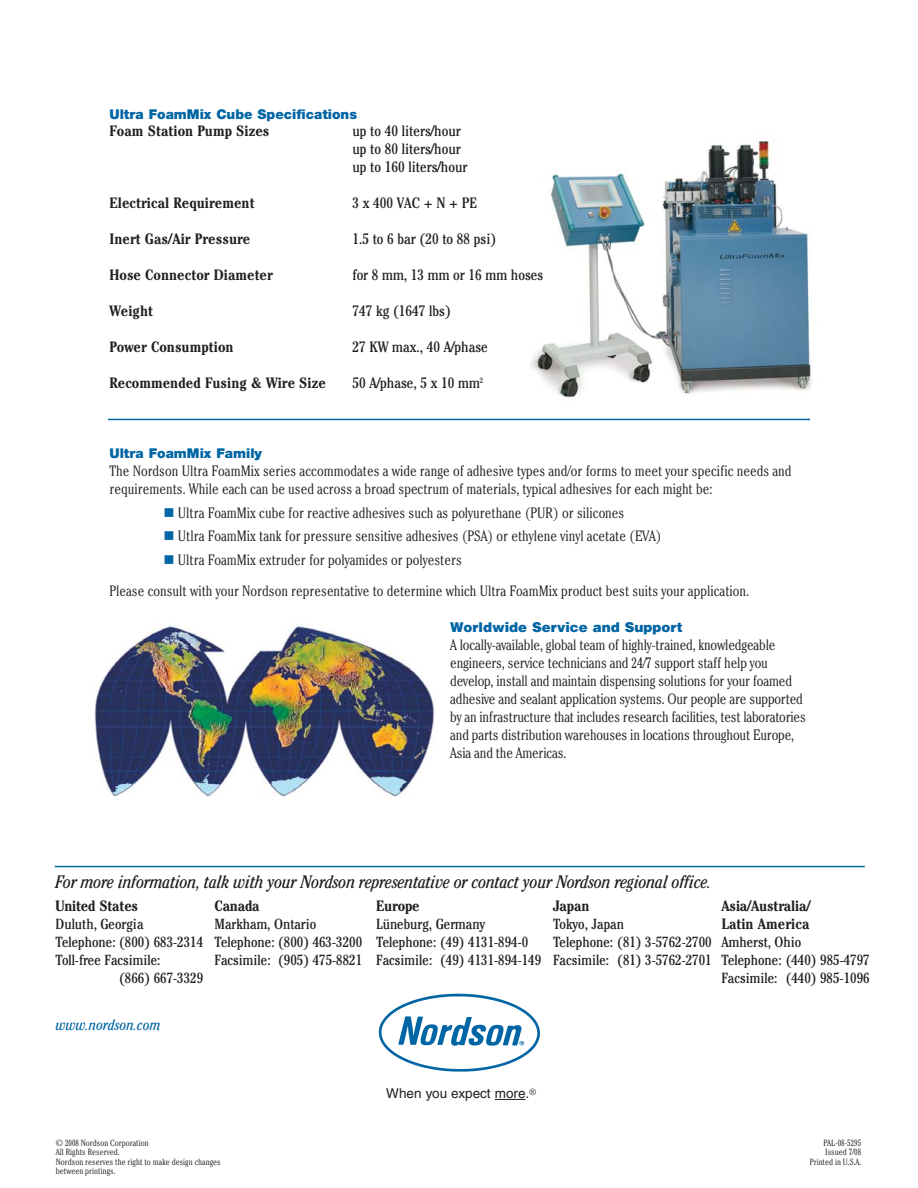
<style>
.page{position:relative;width:918px;height:1188px;background:#fff}
.page>*{position:absolute;margin:0;border:0;box-sizing:border-box;transform-origin:0 0}
.t1{font:italic condensed 18px "Cheltenham";letter-spacing:-.015em;color:#231f20}
.t2{font:300 condensed 15px/18px "Cheltenham";color:#231f20}
.t3{font:700 condensed 15px "Cheltenham";color:#231f20}
.t4{font:condensed 15px/18px "Cheltenham";color:#231f20}
.t5{font:italic condensed 15px "Cheltenham";color:#0065a4}
.t6{font:condensed 14.7px "Cheltenham";color:#231f20}
.t7{font:900 13.5px "Helvetica Neue";color:#0065a4}
.t8{font:900 13.5px "Helvetica";color:#0065a4}
.t9{font:13.5px "Helvetica";color:#231f20}
.t10{font:300 condensed 9px "Cheltenham";color:#231f20}
</style>
<div class="page">
<img style="left:530px;top:141px;width:282px;height:257px">
<hr style="left:55px;top:866px;width:810px;height:1px;background:#0065a4">
<img style="left:378px;top:993px;width:162px;height:79px">
<hr style="left:495px;top:1099px;width:31px;height:1px;background:#231f20">
<img style="left:94px;top:625px;width:341px;height:172px">
<hr style="left:108px;top:419px;width:702px;height:1px;background:#0065a4">
<p class="t7" style="left:110px;top:109px;width:249px">Ultra FoamMix Cube Specifications</p>
<p class="t3" style="left:110px;top:126px;width:162px">Foam Station Pump Sizes</p>
<p class="t4" style="left:352px;top:123px;width:117px">up to 40 liters/hour up to 80 liters/hour up to 160 liters/hour</p>
<p class="t3" style="left:110px;top:198px;width:147px">Electrical Requirement</p>
<p class="t4" style="left:352px;top:195px;width:126px">3 x 400 VAC + N + PE</p>
<p class="t3" style="left:110px;top:234px;width:142px">Inert Gas/Air Pressure</p>
<p class="t4" style="left:352px;top:231px;width:145px">1.5 to 6 bar (20 to 88 psi)</p>
<p class="t3" style="left:110px;top:270px;width:165px">Hose Connector Diameter</p>
<p class="t4" style="left:352px;top:267px;width:192px">for 8 mm, 13 mm or 16 mm hoses</p>
<p class="t3" style="left:110px;top:306px;width:45px">Weight</p>
<p class="t4" style="left:352px;top:303px;width:100px">747 kg (1647 lbs)</p>
<p class="t3" style="left:110px;top:342px;width:126px">Power Consumption</p>
<p class="t4" style="left:352px;top:340px;width:137px">27 KW max., 40 A/phase</p>
<p class="t3" style="left:110px;top:378px;width:218px">Recommended Fusing &amp; Wire Size</p>
<p class="t4" style="left:352px;top:375px;width:132px">50 A/phase, 5 x 10 mm<sup>2</sup></p>
<p class="t7" style="left:110px;top:449px;width:154px">Ultra FoamMix Family</p>
<p class="t2" style="left:110px;top:464px;width:684px">The Nordson Ultra FoamMix series accommodates a wide range of adhesive types and/or forms to meet your specific needs and requirements. While each can be used across a broad spectrum of materials, typical adhesives for each might be:</p>
<p class="t2" style="left:178px;top:502px;width:485px;line-height:23.4px">Ultra FoamMix cube for reactive adhesives such as polyurethane (PUR) or silicones<br>Utlra FoamMix tank for pressure sensitive adhesives (PSA) or ethylene vinyl acetate (EVA)<br>Ultra FoamMix extruder for polyamides or polyesters</p>
<p class="t2" style="left:110px;top:583px;width:641px">Please consult with your Nordson representative to determine which Ultra FoamMix product best suits your application.</p>
<p class="t8" style="left:450px;top:622px;width:234px">Worldwide Service and Support</p>
<p class="t2" style="left:450px;top:637px;width:357px">A locally-available, global team of highly-trained, knowledgeable engineers, service technicians and 24/7 support staff help you develop, install and maintain dispensing solutions for your foamed adhesive and sealant application systems. Our people are supported by an infrastructure that includes research facilities, test laboratories and parts distribution warehouses in locations throughout Europe, Asia and the Americas.</p>
<p class="t1" style="left:56px;top:875px;width:658px">For more information, talk with your Nordson representative or contact your Nordson regional office.</p>
<p class="t3" style="left:56px;top:900px;width:84px">United States</p>
<p class="t3" style="left:215px;top:900px;width:47px">Canada</p>
<p class="t3" style="left:376px;top:900px;width:45px">Europe</p>
<p class="t3" style="left:553px;top:900px;width:38px">Japan</p>
<p class="t3" style="left:721px;top:900px;width:91px">Asia/Australia/</p>
<p class="t6" style="left:56px;top:918px;width:90px">Duluth, Georgia</p>
<p class="t6" style="left:215px;top:918px;width:103px">Markham, Ontario</p>
<p class="t6" style="left:376px;top:918px;width:111px">Lüneburg, Germany</p>
<p class="t6" style="left:553px;top:918px;width:72px">Tokyo, Japan</p>
<p class="t3" style="left:722px;top:918px;width:90px">Latin America</p>
<p class="t6" style="left:56px;top:936px;width:474px">Telephone: (800) 683-2314 Telephone: (800) 463-3200 Telephone: (49) 4131-894-0</p>
<p class="t6" style="left:553px;top:936px;width:250px">Telephone: (81) 3-5762-2700 Amherst, Ohio</p>
<p class="t6" style="left:56px;top:954px;width:107px">Toll-free Facsimile:</p>
<p class="t6" style="left:215px;top:954px;width:657px">Facsimile: (905) 475-8821 Facsimile: (49) 4131-894-149 Facsimile: (81) 3-5762-2701 Telephone: (440) 985-4797</p>
<p class="t6" style="left:119px;top:972px;width:85px">(866) 667-3329</p>
<p class="t6" style="left:722px;top:972px;width:150px">Facsimile: (440) 985-1096</p>
<p class="t5" style="left:56px;top:1020px;width:106px">www.nordson.com</p>
<p class="t9" style="left:386px;top:1088px;width:152px">When you expect more.<sup>®</sup></p>
<p class="t10" style="left:56px;top:1140px;width:94px">© 2008 Nordson Corporation</p>
<p class="t10" style="left:823px;top:1140px;width:39px">PAL-08-5295</p>
<p class="t10" style="left:56px;top:1149px;width:65px">All Rights Reserved.</p>
<p class="t10" style="left:825px;top:1149px;width:37px">Issued 7/08</p>
<p class="t10" style="left:56px;top:1158px;width:166px">Nordson reserves the right to make design changes</p>
<p class="t10" style="left:810px;top:1158px;width:53px">Printed in U.S.A.</p>
<p class="t10" style="left:56px;top:1168px;width:61px">between printings.</p>
</div>
